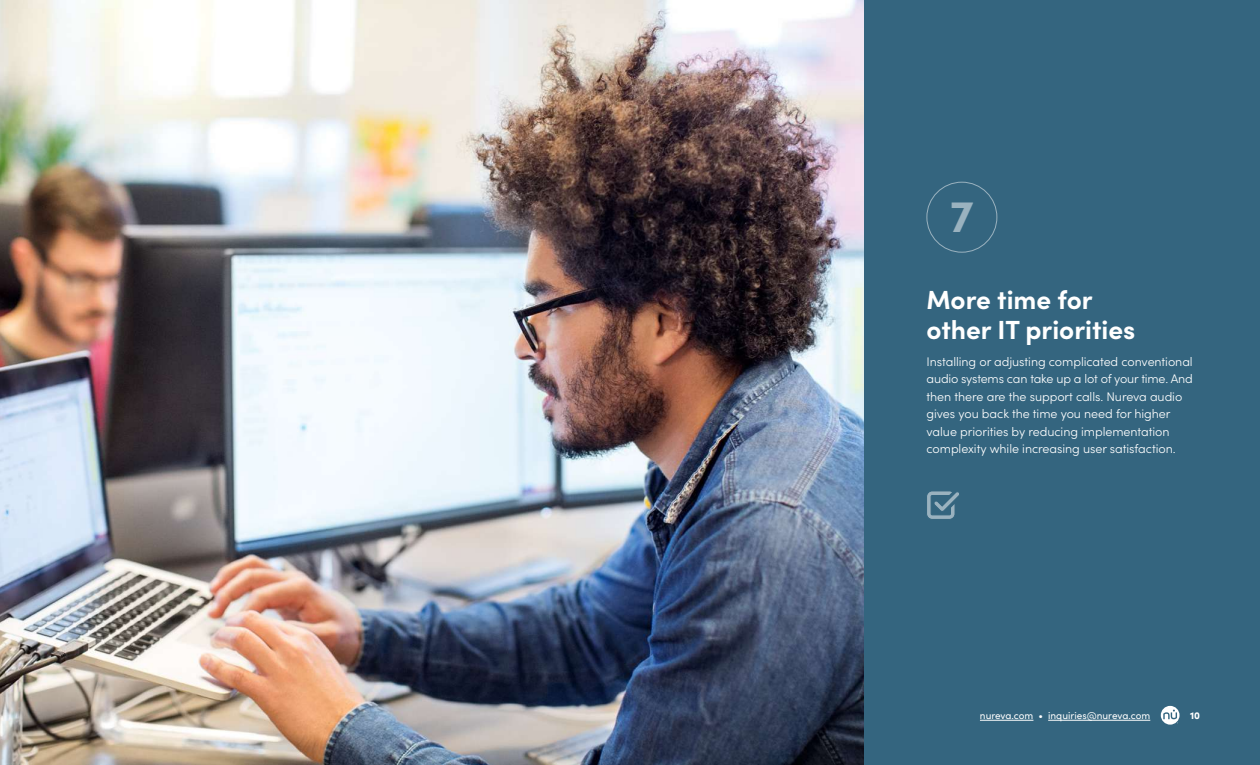
<style>
.page{position:relative;width:1260px;height:765px;background:#fff}
.page>*{position:absolute;margin:0;border:0;box-sizing:border-box;transform-origin:0 0}
.t1{font:700 45px "Sofia Pro";color:#9ab2bf}
.t2{font:700 26.25px/30px "Sofia Pro";color:#fff}
.t3{font:300 12.5px/17.5px "Sofia Pro";letter-spacing:-.005em;color:#fff}
.t4{font:10px "Sofia Pro";color:#fff}
.t5{font:900 10px "Sofia Pro";color:#fff}
</style>
<div class="page">
<div style="left:863px;top:0;width:397px;height:765px;background:#34657f"></div>
<img style="left:0;top:0;width:863px;height:765px">
<div style="left:927px;top:182px;width:70px;height:70px;border:1px solid #9ab2bf;border-radius:50%"></div>
<svg style="left:927px;top:491px;width:32px;height:28px"></svg>
<hr style="left:980px;top:720px;width:53px;height:1px;background:#fff">
<hr style="left:1048px;top:720px;width:102px;height:1px;background:#fff">
<svg style="left:1161px;top:706px;width:19px;height:19px"></svg>
<h1 class="t1" style="left:950px;top:182px;width:25px">7</h1>
<h2 class="t2" style="left:927px;top:283px;width:210px">More time for other IT priorities</h2>
<p class="t3" style="left:927px;top:352px;width:268px">Installing or adjusting complicated conventional audio systems can take up a lot of your time. And then there are the support calls. Nureva audio gives you back the time you need for higher value priorities by reducing implementation complexity while increasing user satisfaction.</p>
<p class="t4" style="left:980px;top:708px;width:172px">nureva.com • inquiries@nureva.com</p>
<p class="t5" style="left:1190px;top:708px;width:11px">10</p>
</div>
